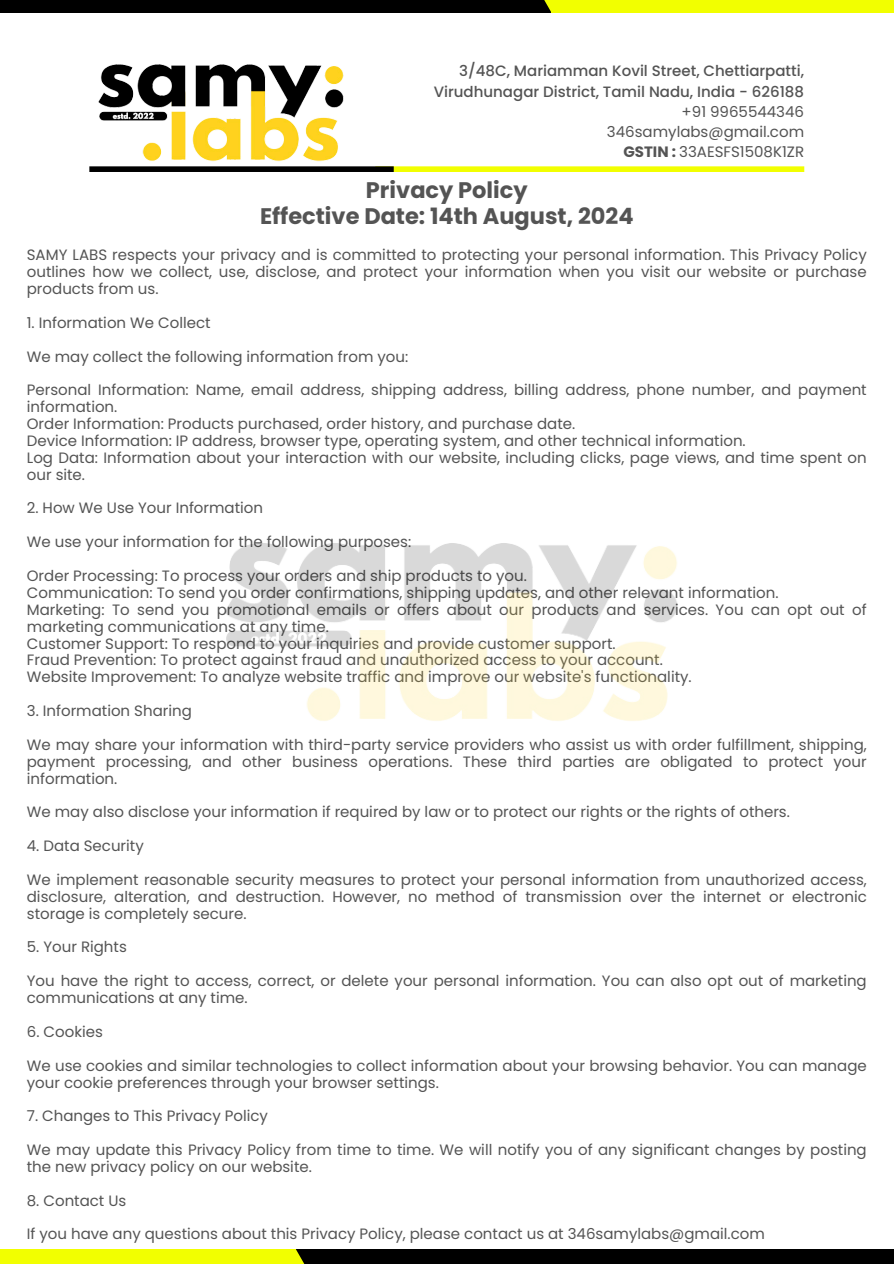
<style>
.page{position:relative;width:894px;height:1264px;background:#fff}
.page>*{position:absolute;margin:0;border:0;box-sizing:border-box;transform-origin:0 0}
.t1{font:700 22.5px/25.8px "Poppins";color:#545454;text-align:center}
.t2{font:15px/16.8px "Poppins";color:#545454}
.t3{font:500 15px/20.2px "Poppins";color:#545454;text-align:right}
.s1{font-weight:700}
</style>
<div class="page">
<div style="left:375px;top:166px;width:429px;height:6px;background:#f2ff00"></div>
<div style="left:89px;top:166px;width:304px;height:6px;background:#000"></div>
<div style="left:72px;top:1248px;width:821px;height:15px;background:#000"></div>
<div style="left:0;top:1248px;width:295px;height:15px;background:#f2ff00"></div>
<svg style="left:258px;top:1248px;width:75px;height:15px"></svg>
<div style="left:0;top:0;width:821px;height:13px;background:#000"></div>
<div style="left:551px;top:0;width:342px;height:13px;background:#f2ff00"></div>
<svg style="left:544px;top:0;width:7px;height:12px"></svg>
<img style="left:89px;top:64px;width:258px;height:106px">
<img style="left:224px;top:543px;width:453px;height:178px">
<p class="t3" style="left:433px;top:61px;width:372px">3/48C, Mariamman Kovil Street, Chettiarpatti,<br>Virudhunagar District, Tamil Nadu, India - 626188</p>
<p class="t2" style="left:681px;top:103px;width:124px">+91 9965544346</p>
<p class="t2" style="left:606px;top:123px;width:198px">346samylabs@gmail.com</p>
<p class="t2" style="left:623px;top:144px;width:182px"><span class="s1">GSTIN :</span> 33AESFS1508K1ZR</p>
<p class="t1" style="left:260px;top:177px;width:375px">Privacy Policy<br>Effective Date: 14th August, 2024</p>
<p class="t2" style="left:27px;top:246px;width:841px;text-align:justify">SAMY LABS respects your privacy and is committed to protecting your personal information. This Privacy Policy outlines how we collect, use, disclose, and protect your information when you visit our website or purchase products from us.</p>
<p class="t2" style="left:27px;top:314px;width:185px">1. Information We Collect</p>
<p class="t2" style="left:27px;top:348px;width:383px">We may collect the following information from you:</p>
<p class="t2" style="left:27px;top:381px;width:841px">Personal Information: Name, email address, shipping address, billing address, phone number, and payment information.</p>
<h1 class="t2" style="left:27px;top:415px;width:550px">Order Information: Products purchased, order history, and purchase date.</h1>
<p class="t2" style="left:27px;top:432px;width:720px">Device Information: IP address, browser type, operating system, and other technical information.</p>
<p class="t2" style="left:27px;top:449px;width:841px">Log Data: Information about your interaction with our website, including clicks, page views, and time spent on our site.</p>
<p class="t2" style="left:27px;top:500px;width:238px">2. How We Use Your Information</p>
<p class="t2" style="left:27px;top:533px;width:386px">We use your information for the following purposes:</p>
<p class="t2" style="left:27px;top:567px;width:501px">Order Processing: To process your orders and ship products to you.</p>
<p class="t2" style="left:27px;top:584px;width:753px">Communication: To send you order confirmations, shipping updates, and other relevant information.</p>
<p class="t2" style="left:27px;top:601px;width:841px">Marketing: To send you promotional emails or offers about our products and services. You can opt out of marketing communications at any time.</p>
<p class="t2" style="left:27px;top:635px;width:590px">Customer Support: To respond to your inquiries and provide customer support.</p>
<p class="t2" style="left:27px;top:651px;width:637px">Fraud Prevention: To protect against fraud and unauthorized access to your account.</p>
<p class="t2" style="left:27px;top:668px;width:666px">Website Improvement: To analyze website traffic and improve our website's functionality.</p>
<p class="t2" style="left:27px;top:702px;width:166px">3. Information Sharing</p>
<p class="t2" style="left:27px;top:736px;width:841px;text-align:justify">We may share your information with third-party service providers who assist us with order fulfillment, shipping, payment processing, and other business operations. These third parties are obligated to protect your information.</p>
<p class="t2" style="left:27px;top:803px;width:764px">We may also disclose your information if required by law or to protect our rights or the rights of others.</p>
<p class="t2" style="left:27px;top:837px;width:118px">4. Data Security</p>
<p class="t2" style="left:27px;top:871px;width:841px;text-align:justify">We implement reasonable security measures to protect your personal information from unauthorized access, disclosure, alteration, and destruction. However, no method of transmission over the internet or electronic storage is completely secure.</p>
<p class="t2" style="left:27px;top:938px;width:101px">5. Your Rights</p>
<p class="t2" style="left:27px;top:972px;width:841px">You have the right to access, correct, or delete your personal information. You can also opt out of marketing communications at any time.</p>
<p class="t2" style="left:27px;top:1023px;width:77px">6. Cookies</p>
<p class="t2" style="left:27px;top:1056px;width:841px">We use cookies and similar technologies to collect information about your browsing behavior. You can manage your cookie preferences through your browser settings.</p>
<p class="t2" style="left:27px;top:1107px;width:243px">7. Changes to This Privacy Policy</p>
<p class="t2" style="left:27px;top:1141px;width:841px">We may update this Privacy Policy from time to time. We will notify you of any significant changes by posting the new privacy policy on our website.</p>
<p class="t2" style="left:27px;top:1191px;width:101px">8. Contact Us</p>
<p class="t2" style="left:27px;top:1225px;width:739px">If you have any questions about this Privacy Policy, please contact us at 346samylabs@gmail.com</p>
</div>
